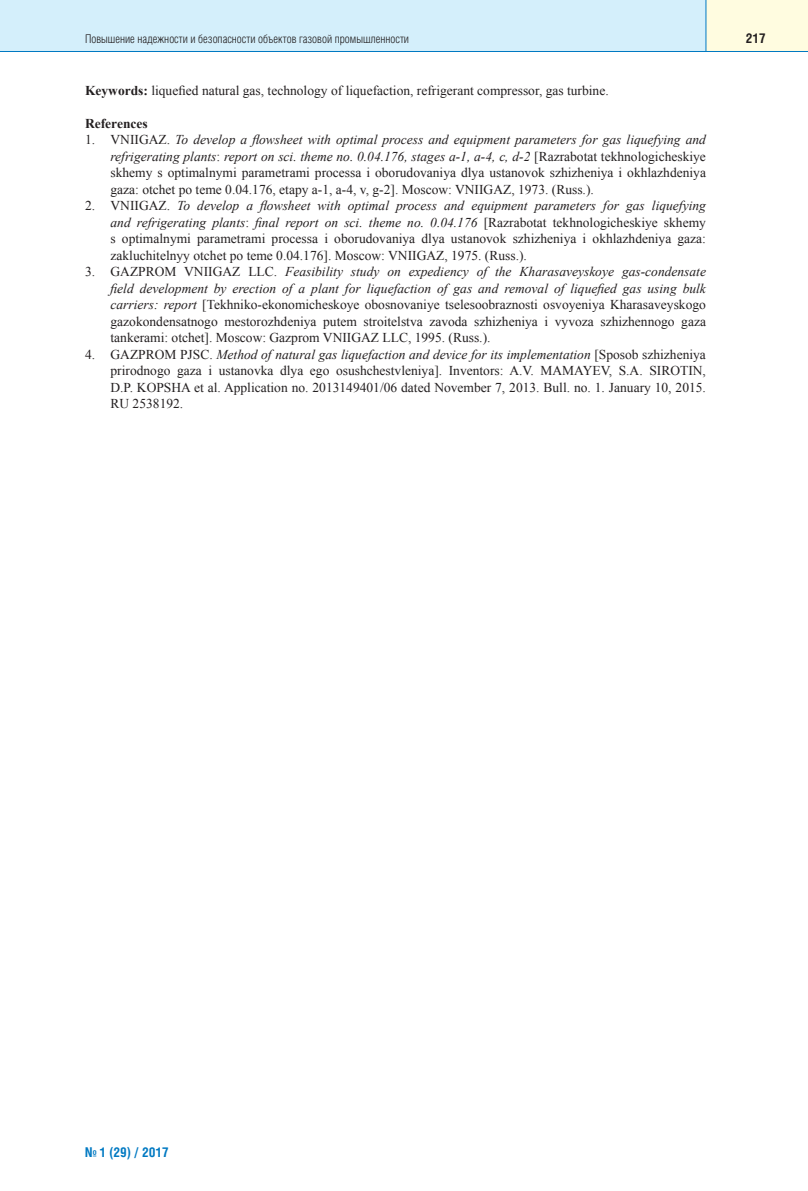
<style>
.page{position:relative;width:808px;height:1191px;background:#fff}
.page>*{position:absolute;margin:0;border:0;box-sizing:border-box;transform-origin:0 0}
.t1{font:13.5px/16.5px "Times New Roman";color:#231f20;text-align:justify}
.t2{font:700 13.5px "Helios Cond";color:#0079c2}
.t3{font:700 13.5px "Times New Roman";color:#231f20}
.t4{font:700 13.5px "Helios Cond";color:#231f20}
.t5{font:300 12px "Helios Cond";color:#231f20}
.s1{font-weight:700}
.s2{font-style:italic}
</style>
<div class="page">
<div style="left:0;top:0;width:706px;height:51px;background:#d4effb"></div>
<div style="left:706px;top:0;width:102px;height:51px;background:#fffce0"></div>
<hr style="left:0;top:51px;width:808px;height:1px;background:#0079c2">
<hr style="left:705px;top:0;width:1px;height:51px;background:#0079c2">
<p class="t5" style="left:85px;top:34px;width:326px">Повышение надежности и безопасности объектов газовой промышленности</p>
<p class="t4" style="left:746px;top:33px;width:21px">217</p>
<p class="t1" style="left:85px;top:82px;width:525px"><span class="s1">Keywords:</span> liquefied natural gas, technology of liquefaction, refrigerant compressor, gas turbine.</p>
<p class="t3" style="left:85px;top:115px;width:64px">References</p>
<p class="t1" style="left:111px;top:131px;width:597px;text-indent:-26px">1. VNIIGAZ. <span class="s2">To develop a flowsheet with optimal process and equipment parameters for gas liquefying and refrigerating plants</span>: <span class="s2">report on sci. theme no. 0.04.176, stages а-1, а-4, c, d-2</span> [Razrabotat tekhnologicheskiye skhemy s optimalnymi parametrami processa i oborudovaniya dlya ustanovok szhizheniya i okhlazhdeniya gaza: otchet po teme 0.04.176, etapy а-1, а-4, v, g-2]. Moscow: VNIIGAZ, 1973. (Russ.).</p>
<p class="t1" style="left:111px;top:197px;width:597px;text-indent:-26px">2. VNIIGAZ. <span class="s2">To develop a flowsheet with optimal process and equipment parameters for gas liquefying and refrigerating plants</span>: <span class="s2">final report on sci. theme no. 0.04.176</span> [Razrabotat tekhnologicheskiye skhemy s optimalnymi parametrami processa i oborudovaniya dlya ustanovok szhizheniya i okhlazhdeniya gaza: zakluchitelnyy otchet po teme 0.04.176]. Moscow: VNIIGAZ, 1975. (Russ.).</p>
<p class="t1" style="left:111px;top:263px;width:597px;text-indent:-26px">3. GAZPROM VNIIGAZ LLC. <span class="s2">Feasibility study on expediency of the Kharasaveyskoye gas-condensate field development by erection of a plant for liquefaction of gas and removal of liquefied gas using bulk carriers: report</span> [Tekhniko-ekonomicheskoye obosnovaniye tselesoobraznosti osvoyeniya Kharasaveyskogo gazokondensatnogo mestorozhdeniya putem stroitelstva zavoda szhizheniya i vyvoza szhizhennogo gaza tankerami: otchet]. Moscow: Gazprom VNIIGAZ LLC, 1995. (Russ.).</p>
<p class="t1" style="left:111px;top:346px;width:597px;text-indent:-26px">4. GAZPROM PJSC. <span class="s2">Method of natural gas liquefaction and device for its implementation</span> [Sposob szhizheniya prirodnogo gaza i ustanovka dlya ego osushchestvleniya]. Inventors: A.V. MAMAYEV, S.A. SIROTIN, D.P. KOPSHA et al. Application no. 2013149401/06 dated November 7, 2013. Bull. no. 1. January 10, 2015.<br>RU 2538192.</p>
<p class="t2" style="left:85px;top:1147px;width:85px">№ 1 (29) / 2017</p>
</div>
